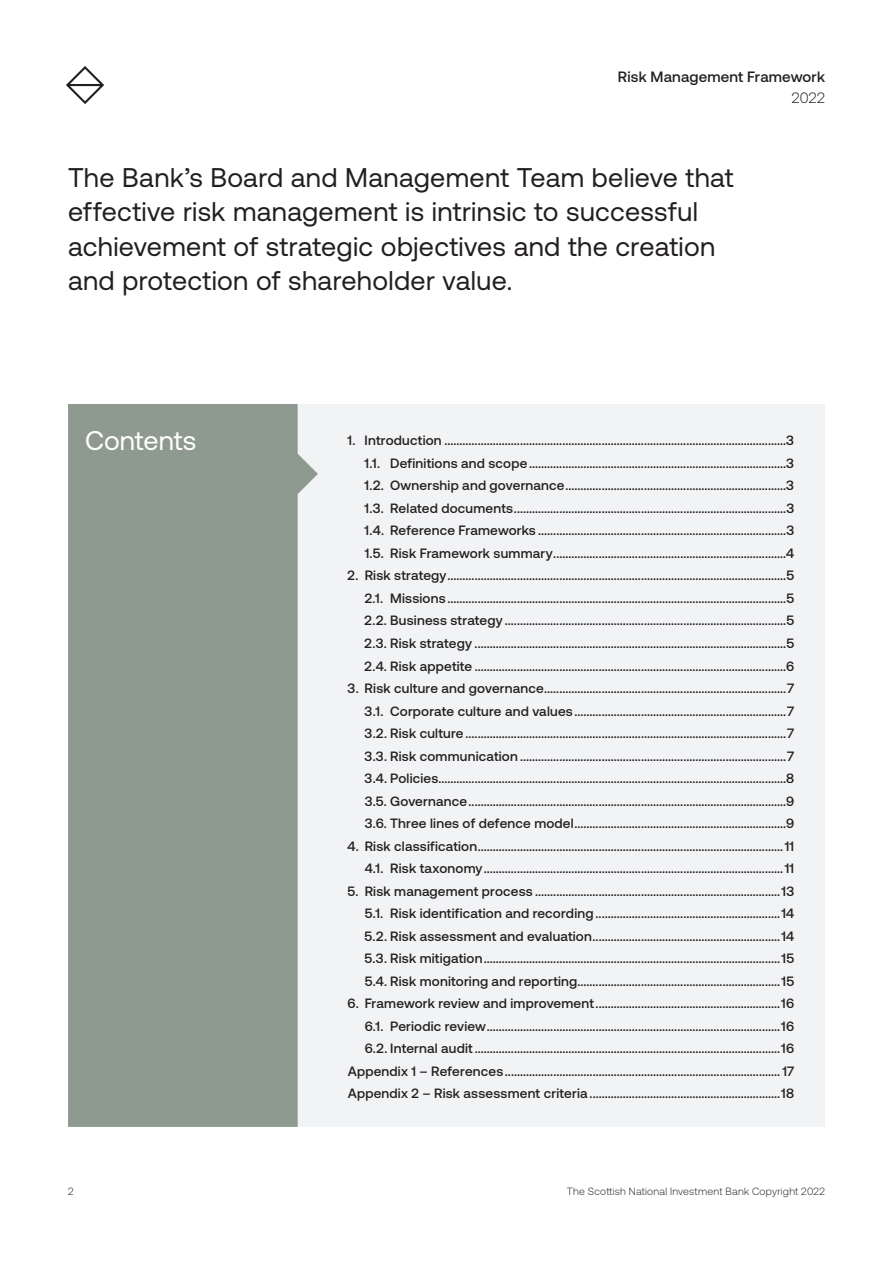
<style>
.page{position:relative;width:893px;height:1263px;background:#fff}
.page>*{position:absolute;margin:0;border:0;box-sizing:border-box;transform-origin:0 0}
.t1{font:27px/34.5px "Aeonik";letter-spacing:.015em;color:#231f20}
.t2{font:27px "Aeonik";color:#fff}
.t3{font:500 15px "Aeonik";letter-spacing:.01em;color:#231f20}
.t4{font:300 15px "Aeonik";color:#231f20}
.t5{font:500 13.5px/22.5px "Aeonik";letter-spacing:.015em;color:#231f20;text-align:justify}
.t6{font:300 10.5px "Aeonik";letter-spacing:.025em;color:#231f20}
</style>
<div class="page">
<svg style="left:66px;top:66px;width:38px;height:38px"></svg>
<div style="left:284px;top:404px;width:541px;height:723px;background:#f2f3f4"></div>
<svg style="left:68px;top:404px;width:250px;height:723px;background:#95a096"></svg>
<p class="t3" style="left:618px;top:68px;width:209px">Risk Management Framework</p>
<p class="t4" style="left:792px;top:90px;width:35px">2022</p>
<h1 class="t1" style="left:68px;top:160px;width:667px">The Bank’s Board and Management Team believe that effective risk management is intrinsic to successful achievement of strategic objectives and the creation and protection of shareholder value.</h1>
<h1 class="t2" style="left:85px;top:426px;width:113px">Contents</h1>
<p class="t6" style="left:68px;top:1185px;width:7px">2</p>
<p class="t5" style="left:365px;top:429px;width:431px;text-indent:-17px">1. Introduction .................................................................................................................3<br>1.1. Definitions and scope.....................................................................................3<br>1.2. Ownership and governance.........................................................................3<br>1.3. Related documents..........................................................................................3<br>1.4. Reference Frameworks ..................................................................................3<br>1.5. Risk Framework summary.............................................................................4</p>
<p class="t5" style="left:365px;top:564px;width:431px;text-indent:-17px">2. Risk strategy................................................................................................................5<br>2.1. Missions................................................................................................................5<br>2.2. Business strategy .............................................................................................5<br>2.3. Risk strategy .......................................................................................................5<br>2.4. Risk appetite .......................................................................................................6</p>
<p class="t5" style="left:365px;top:677px;width:431px;text-indent:-17px">3. Risk culture and governance................................................................................7<br>3.1. Corporate culture and values......................................................................7<br>3.2. Risk culture ..........................................................................................................7<br>3.3. Risk communication ........................................................................................7<br>3.4. Policies...................................................................................................................8<br>3.5. Governance.........................................................................................................9<br>3.6. Three lines of defence model......................................................................9</p>
<p class="t5" style="left:348px;top:835px;width:448px;text-align:right">4. Risk classification.....................................................................................................11<br>4.1. Risk taxonomy...................................................................................................11</p>
<p class="t5" style="left:365px;top:880px;width:431px;text-indent:-17px">5. Risk management process .................................................................................13<br>5.1. Risk identification and recording.............................................................14<br>5.2. Risk assessment and evaluation..............................................................14<br>5.3. Risk mitigation..................................................................................................15<br>5.4. Risk monitoring and reporting...................................................................15</p>
<p class="t5" style="left:348px;top:992px;width:448px;text-align:right">6. Framework review and improvement.............................................................16<br>6.1. Periodic review.................................................................................................16<br>6.2. Internal audit.....................................................................................................16<br>Appendix 1 – References........................................................................................... 17<br>Appendix 2 – Risk assessment criteria ...............................................................18</p>
<p class="t6" style="left:567px;top:1185px;width:259px">The Scottish National Investment Bank Copyright 2022</p>
</div>
